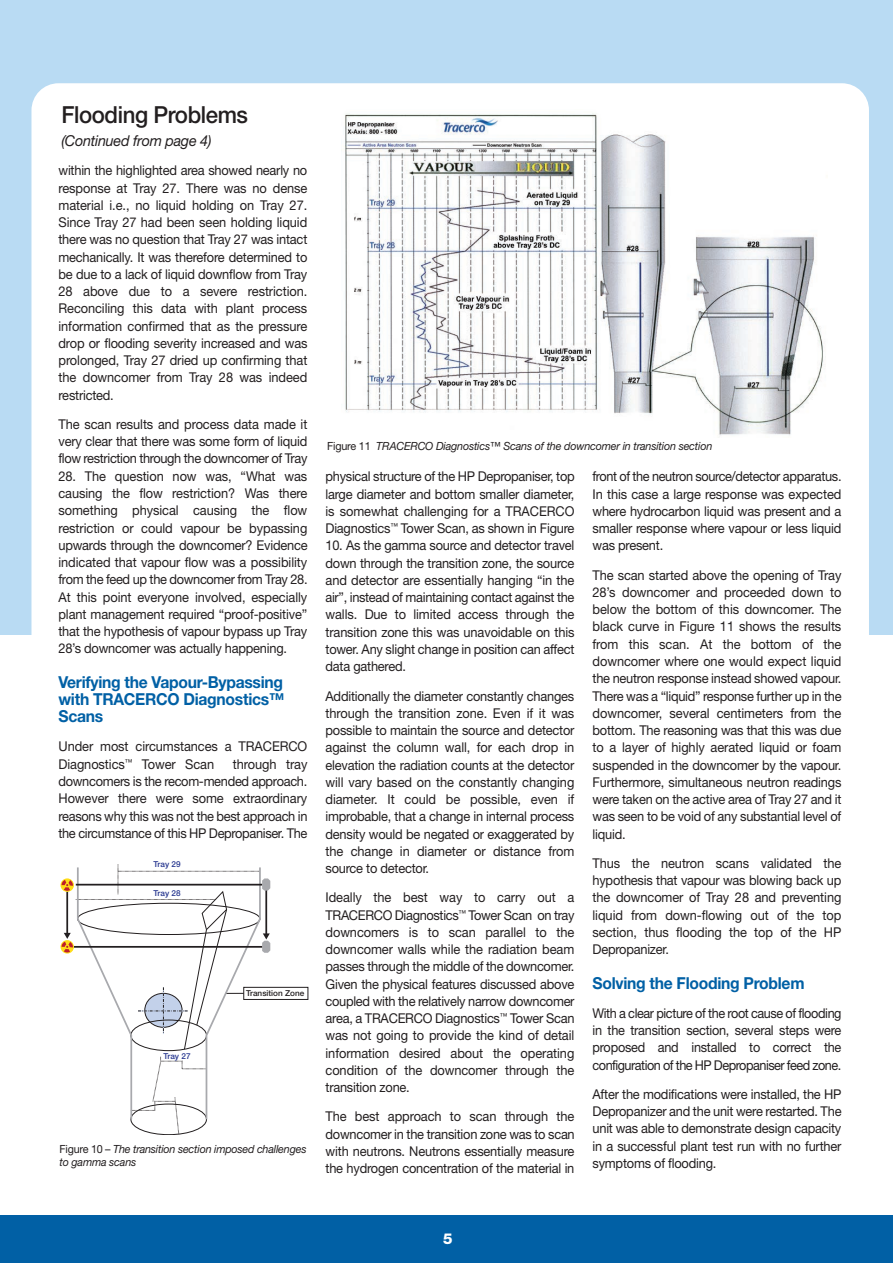
<style>
.page{position:relative;width:893px;height:1263px;background:#fff}
.page>*{position:absolute;margin:0;border:0;box-sizing:border-box;transform-origin:0 0}
.t1{font:500 23.55px "Helvetica Neue";letter-spacing:-.02em;color:#231f20;scale:.94 1}
.t2{font:700 16.5px/17.2px "Helvetica Neue";letter-spacing:-.02em;color:#0160a5;text-align:justify;scale:.95 1}
.t3{font:italic 15px "Helvetica Neue";letter-spacing:-.015em;color:#231f20;scale:.96 1}
.t4{font:800 15px "Helvetica Neue";color:#fff}
.t5{font:13.5px/17.2px "Helvetica Neue";letter-spacing:-.015em;color:#231f20;text-align:justify;scale:.95 1}
.t6{font:13.5px/17.2px "Helvetica Neue";letter-spacing:-.015em;color:#231f20;text-align:justify;scale:.94 1}
.t7{font:italic 11.25px/12.8px "Helvetica Neue";letter-spacing:-.015em;color:#231f20;scale:.96 1}
.t8{font:500 8.1px "Helvetica Neue";color:#283890}
.t9{font:500 8.1px "Helvetica Neue";color:#231f20}
.s1{font-style:normal}
</style>
<div class="page">
<div style="left:0;top:1215px;width:893px;height:48px;background:#0160a5"></div>
<div style="left:0;top:0;width:893px;height:635px;background:#b9dbf3"></div>
<div style="left:32px;top:83px;width:837px;height:1074px;background:#fff;border-radius:27px"></div>
<img style="left:345px;top:113px;width:478px;height:323px">
<div style="left:243px;top:987px;width:65px;height:13px;border:1px solid #231f20"></div>
<svg style="left:62px;top:864px;width:208px;height:271px"></svg>
<h1 class="t1" style="left:61px;top:107px;width:200px">Flooding Problems</h1>
<p class="t3" style="left:61px;top:135px;width:158px">(Continued from page 4)</p>
<p class="t5" style="left:59px;top:163px;width:264px">within the highlighted area showed nearly no response at Tray 27. There was no dense material i.e., no liquid holding on Tray 27.<br>Since Tray 27 had been seen holding liquid there was no question that Tray 27 was intact mechanically. It was therefore determined to be due to a lack of liquid downflow from Tray 28 above due to a severe restriction.<br>Reconciling this data with plant process information confirmed that as the pressure drop or flooding severity increased and was prolonged, Tray 27 dried up confirming that the downcomer from Tray 28 was indeed restricted.</p>
<p class="t5" style="left:59px;top:417px;width:264px">The scan results and process data made it very clear that there was some form of liquid flow restriction through the downcomer of Tray</p>
<p class="t5" style="left:59px;top:469px;width:264px">28. The question now was, “What was causing the flow restriction? Was there something physical causing the flow restriction or could vapour be bypassing upwards through the downcomer? Evidence indicated that vapour flow was a possibility from the feed up the downcomer from Tray 28.<br>At this point everyone involved, especially plant management required “proof-positive” that the hypothesis of vapour bypass up Tray 28’s downcomer was actually happening.</p>
<p class="t2" style="left:59px;top:675px;width:240px">Verifying the Vapour-Bypassing with TRACERCO Diagnostics™ Scans</p>
<p class="t5" style="left:59px;top:739px;width:263px">Under most circumstances a TRACERCO<br>Diagnostics<sup>™</sup> Tower Scan</p>
<p class="t5" style="left:59px;top:757px;width:264px;text-indent:174px">through tray downcomers is the recom-mended approach.<br>However there were some extraordinary reasons why this was not the best approach in the circumstance of this HP Depropaniser. The</p>
<p class="t8" style="left:153px;top:862px;width:29px">Tray 29</p>
<p class="t8" style="left:153px;top:890px;width:29px">Tray 28</p>
<p class="t8" style="left:163px;top:1053px;width:29px">Tray 27</p>
<p class="t9" style="left:246px;top:990px;width:60px">Transition Zone</p>
<p class="t7" style="left:60px;top:1144px;width:259px"><span class="s1">Figure 10 –</span> The transition section imposed challenges to gamma scans</p>
<p class="t7" style="left:327px;top:441px;width:403px"><span class="s1">Figure 11</span> TRACERCO Diagnostics™ Scans of the downcomer in transition section</p>
<p class="t5" style="left:326px;top:469px;width:264px">physical structure of the HP Depropaniser, top large diameter and bottom smaller diameter, is somewhat challenging for a TRACERCO Diagnostics<sup>™</sup> Tower Scan, as shown in Figure</p>
<p class="t5" style="left:326px;top:538px;width:264px">10. As the gamma source and detector travel down through the transition zone, the source and detector are essentially hanging “in the air”, instead of maintaining contact against the walls. Due to limited access through the transition zone this was unavoidable on this tower. Any slight change in position can affect data gathered.</p>
<p class="t5" style="left:326px;top:688px;width:263px">Additionally the diameter constantly changes through the transition zone. Even if it was possible to maintain the source and detector against the column wall, for each drop in elevation the radiation counts at the detector will vary based on the constantly changing diameter. It could be possible, even if improbable, that a change in internal process density would be negated or exaggerated by the change in diameter or distance from source to detector.</p>
<p class="t5" style="left:326px;top:890px;width:264px">Ideally the best way to carry out a TRACERCO Diagnostics<sup>™</sup> Tower Scan on tray downcomers is to scan parallel to the downcomer walls while the radiation beam passes through the middle of the downcomer.<br>Given the physical features discussed above coupled with the relatively narrow downcomer area, a TRACERCO Diagnostics<sup>™</sup> Tower Scan was not going to provide the kind of detail information desired about the operating condition of the downcomer through the transition zone.</p>
<p class="t5" style="left:326px;top:1109px;width:264px">The best approach to scan through the downcomer in the transition zone was to scan with neutrons. Neutrons essentially measure the hydrogen concentration of the material in</p>
<p class="t6" style="left:592px;top:469px;width:266px">front of the neutron source/detector apparatus.<br>In this case a large response was expected where hydrocarbon liquid was present and a smaller response where vapour or less liquid was present.</p>
<p class="t5" style="left:593px;top:568px;width:264px">The scan started above the opening of Tray 28’s downcomer and proceeded down to below the bottom of this downcomer. The black curve in Figure 11 shows the results from this scan. At the bottom of the downcomer where one would expect liquid the neutron response instead showed vapour.<br>There was a “liquid” response further up in the downcomer, several centimeters from the bottom. The reasoning was that this was due to a layer of highly aerated liquid or foam suspended in the downcomer by the vapour.<br>Furthermore, simultaneous neutron readings were taken on the active area of Tray 27 and it was seen to be void of any substantial level of liquid.</p>
<p class="t5" style="left:593px;top:856px;width:263px">Thus the neutron scans validated the hypothesis that vapour was blowing back up the downcomer of Tray 28 and preventing liquid from down-flowing out of the top section, thus flooding the top of the HP Depropanizer.</p>
<p class="t2" style="left:593px;top:975px;width:225px">Solving the Flooding Problem</p>
<p class="t6" style="left:592px;top:1006px;width:266px">With a clear picture of the root cause of flooding in the transition section, several steps were proposed and installed to correct the configuration of the HP Depropaniser feed zone.</p>
<p class="t5" style="left:593px;top:1087px;width:264px">After the modifications were installed, the HP Depropanizer and the unit were restarted. The unit was able to demonstrate design capacity in a successful plant test run with no further symptoms of flooding.</p>
<p class="t4" style="left:443px;top:1233px;width:11px">5</p>
</div>
